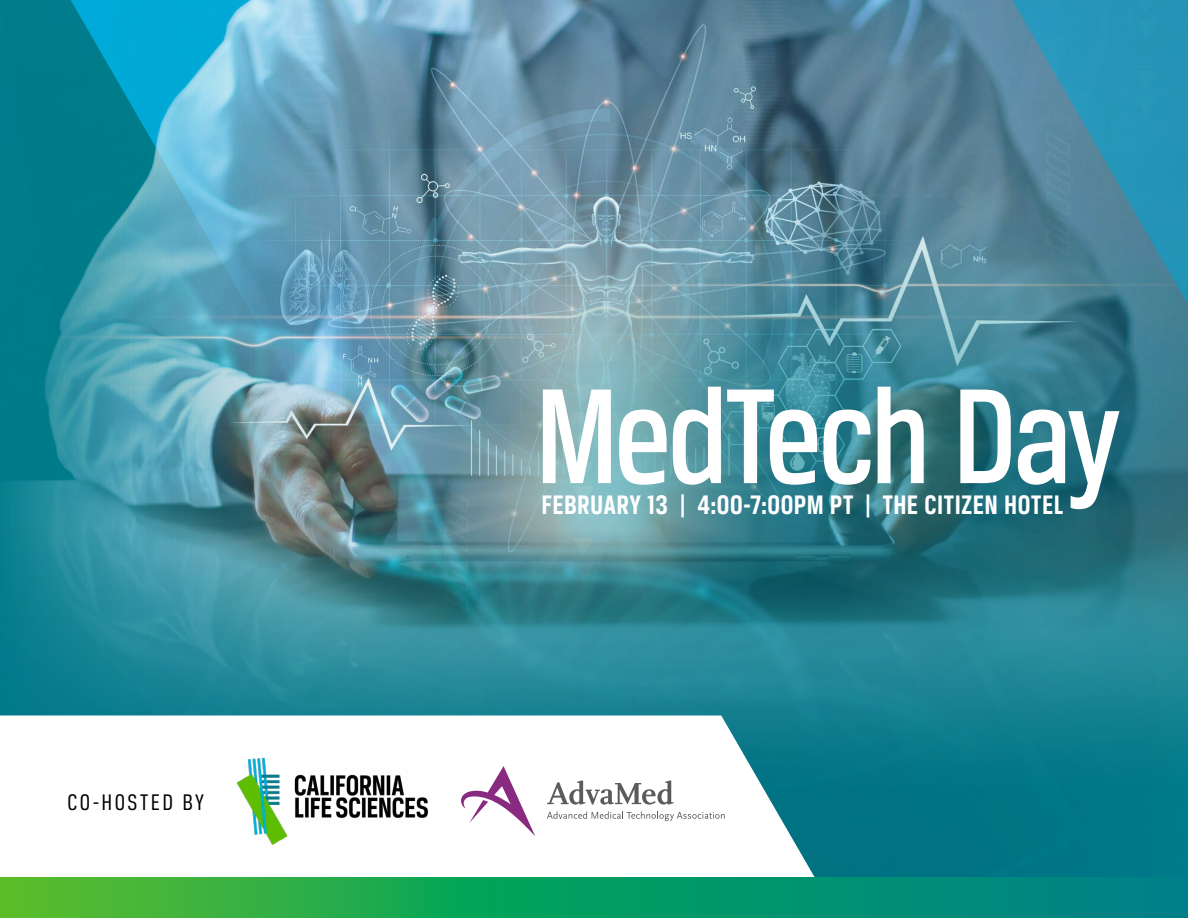
<style>
.page{position:relative;width:1188px;height:918px;background:#fff}
.page>*{position:absolute;margin:0;border:0;box-sizing:border-box;transform-origin:0 0}
.t1{font:500 144px "Breuer Condensed";letter-spacing:-.03em;color:#fff}
.t2{font:700 28.5px "Breuer Condensed";letter-spacing:.015em;color:#fff}
.t3{font:24px "Breuer Condensed";letter-spacing:.1em;color:#000}
</style>
<div class="page">
<img style="left:0;top:0;width:1188px;height:878px">
<img style="left:309px;top:154px;width:879px;height:600px">
<svg style="left:0;top:716px;width:838px;height:162px"></svg>
<img style="left:236px;top:756px;width:193px;height:90px">
<svg style="left:461px;top:766px;width:74px;height:70px"></svg>
<svg style="left:547px;top:781px;width:126px;height:24px"></svg>
<svg style="left:547px;top:811px;width:178px;height:10px"></svg>
<svg style="left:0;top:878px;width:1188px;height:40px;background:#159e5e"></svg>
<p class="t3" style="left:68px;top:789px;width:138px">CO-HOSTED BY</p>
<h1 class="t1" style="left:535px;top:358px;width:587px">MedTech Day</h1>
<p class="t2" style="left:541px;top:489px;width:524px">FEBRUARY 13 | 4:00-7:00PM PT | THE CITIZEN HOTEL</p>
</div>
